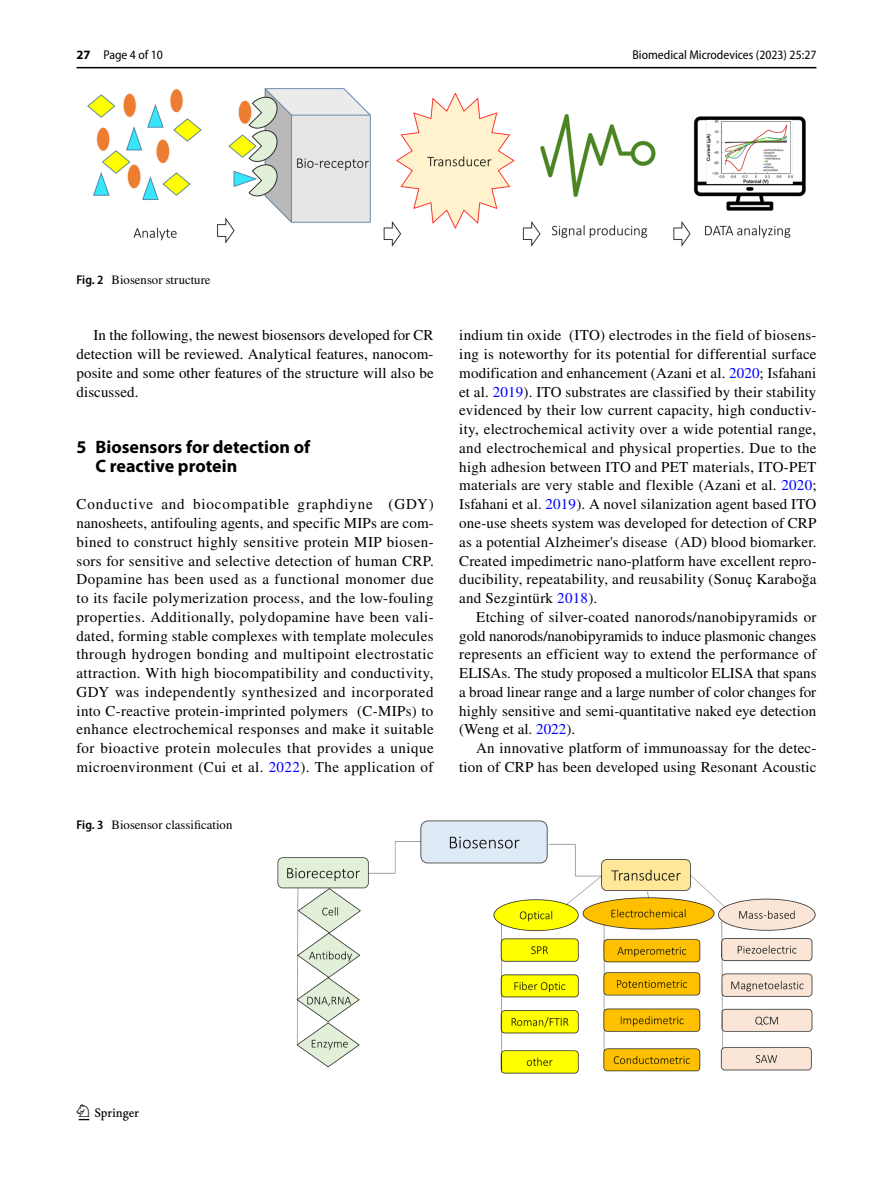
<style>
.page{position:relative;width:893px;height:1187px;background:#fff}
.page>*{position:absolute;margin:0;border:0;box-sizing:border-box;transform-origin:0 0}
.t1{font:22.5px "Springnew Regular 2";color:#000}
.t2{font:700 18px/18.8px "Myriad Pro";color:#000}
.t3{font:15px/18.8px "STIX";letter-spacing:.01em;color:#000;text-align:justify}
.t4{font:12.75px "STIX";color:#000}
.t5{font:semi-condensed 12.75px "Myriad Pro";color:#000}
.s1{font-weight:700;font-stretch:normal}
.s2{font-family:"Myriad Pro";font-weight:600;font-stretch:semi-condensed}
.s3{color:#00f}
</style>
<div class="page">
<hr style="left:77px;top:67px;width:739px;height:1px;background:#000">
<img style="left:87px;top:88px;width:719px;height:159px">
<img style="left:277px;top:820px;width:539px;height:253px">
<p class="t5" style="left:77px;top:48px;width:88px"><span class="s1">27</span> Page 4 of 10</p>
<p class="t5" style="left:633px;top:48px;width:185px">Biomedical Microdevices (2023) 25:27</p>
<p class="t4" style="left:77px;top:271px;width:136px"><span class="s2">Fig. 2</span> Biosensor structure</p>
<p class="t3" style="left:77px;top:327px;width:359px;text-indent:17px">In the following, the newest biosensors developed for CR detection will be reviewed. Analytical features, nanocom&shy;posite and some other features of the structure will also be discussed.</p>
<p class="t2" style="left:96px;top:437px;width:216px;text-indent:-19px">5 Biosensors for detection of<br>C reactive protein</p>
<p class="t3" style="left:77px;top:496px;width:359px">Conductive and biocompatible graphdiyne (GDY) nanosheets, antifouling agents, and specific MIPs are com&shy;bined to construct highly sensitive protein MIP biosen&shy;sors for sensitive and selective detection of human CRP.<br>Dopamine has been used as a functional monomer due to its facile polymerization process, and the low-fouling properties. Additionally, polydopamine have been vali&shy;dated, forming stable complexes with template molecules through hydrogen bonding and multipoint electrostatic attraction. With high biocompatibility and conductivity, GDY was independently synthesized and incorporated into C-reactive protein-imprinted polymers (C-MIPs) to enhance electrochemical responses and make it suitable for bioactive protein molecules that provides a unique microenvironment (Cui et al. <span class="s3">2022</span>). The application of</p>
<p class="t4" style="left:77px;top:815px;width:157px"><span class="s2">Fig. 3</span> Biosensor classification</p>
<p class="t3" style="left:459px;top:327px;width:359px">indium tin oxide (ITO) electrodes in the field of biosens&shy;ing is noteworthy for its potential for differential surface modification and enhancement (Azani et al. <span class="s3">2020</span>; Isfahani et al. <span class="s3">2019</span>). ITO substrates are classified by their stability evidenced by their low current capacity, high conductiv&shy;ity, electrochemical activity over a wide potential range, and electrochemical and physical properties. Due to the high adhesion between ITO and PET materials, ITO-PET materials are very stable and flexible (Azani et al. <span class="s3">2020</span>; Isfahani et al. <span class="s3">2019</span>). A novel silanization agent based ITO one-use sheets system was developed for detection of CRP as a potential Alzheimer's disease (AD) blood biomarker.<br>Created impedimetric nano-platform have excellent repro&shy;ducibility, repeatability, and reusability (Sonuç Karaboğa and Sezgintürk <span class="s3">2018</span>).</p>
<p class="t3" style="left:459px;top:608px;width:359px;text-indent:17px">Etching of silver-coated nanorods/nanobipyramids or gold nanorods/nanobipyramids to induce plasmonic changes represents an efficient way to extend the performance of ELISAs. The study proposed a multicolor ELISA that spans a broad linear range and a large number of color changes for highly sensitive and semi-quantitative naked eye detection (Weng et al. <span class="s3">2022</span>).</p>
<p class="t3" style="left:459px;top:739px;width:359px;text-align:right">An innovative platform of immunoassay for the detec&shy;tion of CRP has been developed using Resonant Acoustic</p>
<h1 class="t1" style="left:79px;top:1104px;width:62px">1 3</h1>
</div>
